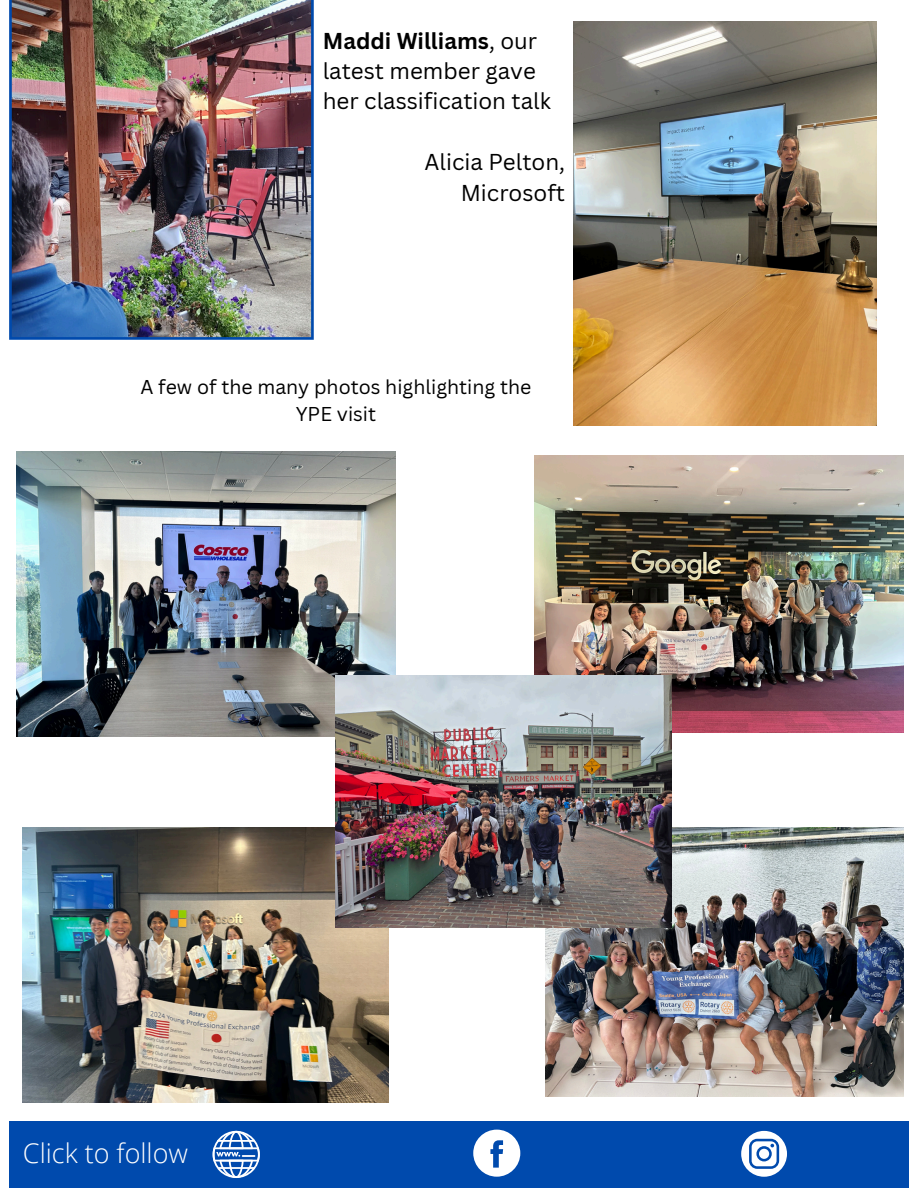
<style>
.page{position:relative;width:918px;height:1188px;background:#fff}
.page>*{position:absolute;margin:0;border:0;box-sizing:border-box;transform-origin:0 0}
.t1{font:300 27px "Open Sans";color:#fff}
.t2{font:22.35px/30.3px "Canva Sans";color:#000}
.t3{font:19.5px/27px "Canva Sans";color:#000;text-align:center}
.s1{font-weight:700}
</style>
<div class="page">
<div style="left:9px;top:1121px;width:900px;height:67px;background:#004aad"></div>
<svg style="left:213px;top:1131px;width:47px;height:47px"></svg>
<svg style="left:473px;top:1130px;width:47px;height:47px"></svg>
<svg style="left:741px;top:1131px;width:46px;height:46px"></svg>
<img style="left:23px;top:828px;width:365px;height:274px">
<img style="left:9px;top:0;width:305px;height:340px">
<img style="left:574px;top:22px;width:302px;height:403px">
<img style="left:16px;top:452px;width:379px;height:284px">
<img style="left:534px;top:455px;width:369px;height:277px">
<img style="left:546px;top:828px;width:358px;height:269px">
<img style="left:336px;top:676px;width:335px;height:252px">
<p class="t2" style="left:323px;top:25px;width:230px"><span class="s1">Maddi Williams</span>, our latest member gave her classification talk</p>
<p class="t2" style="left:425px;top:146px;width:142px;text-align:right">Alicia Pelton,<br>Microsoft</p>
<h1 class="t3" style="left:140px;top:372px;width:392px">A few of the many photos highlighting the<br>YPE visit</h1>
<p class="t1" style="left:23px;top:1135px;width:167px">Click to follow</p>
</div>
